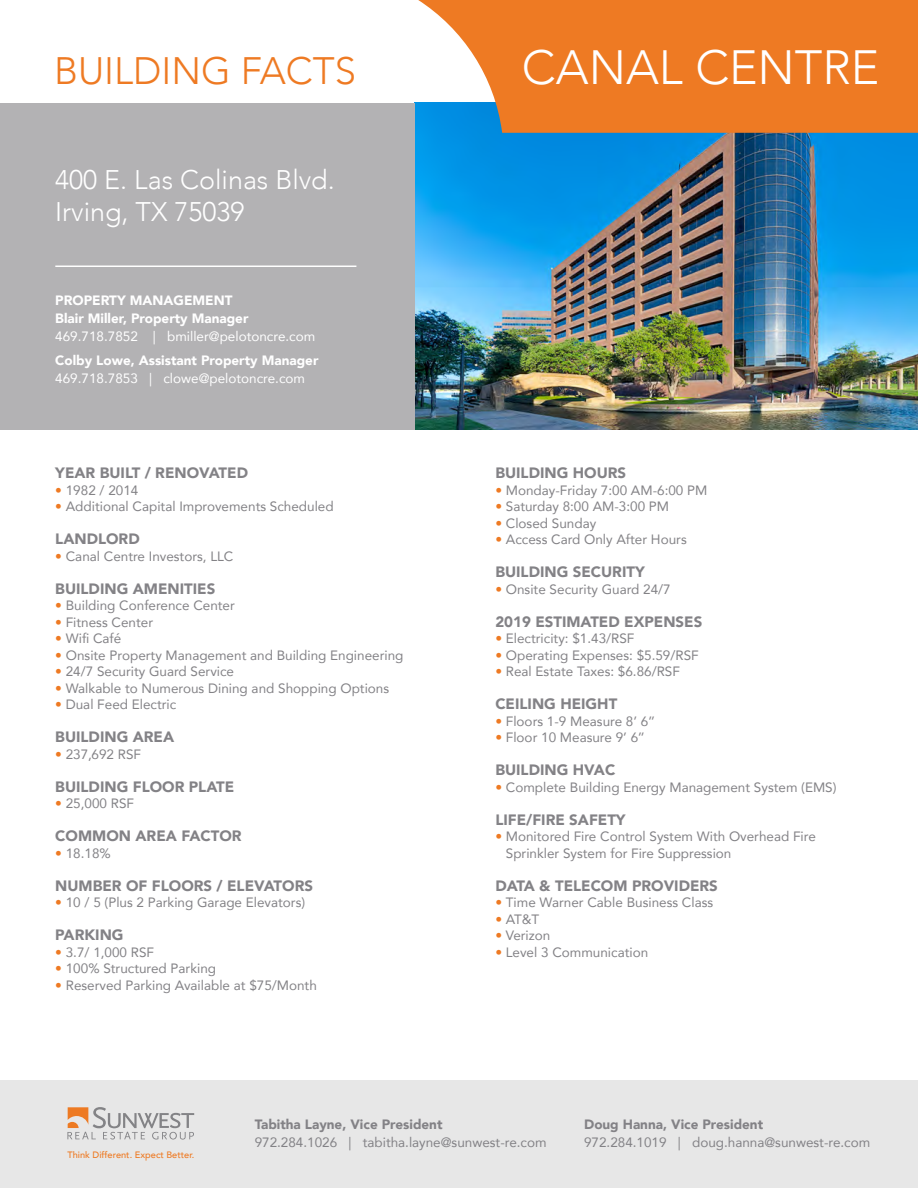
<style>
.page{position:relative;width:918px;height:1188px;background:#fff}
.page>*{position:absolute;margin:0;border:0;box-sizing:border-box;transform-origin:0 0}
.t1{font:300 48px "Avenir";color:#fff}
.t2{font:300 38.25px "Avenir";color:#ee7a23}
.t3{font:300 26.85px "Avenir";color:#fff}
.t4{font:900 15px "Avenir";color:#838286}
.t5{font:13.5px/16.5px "Avenir";color:#838286}
.t6{font:900 13.5px/18px "Avenir";color:#fff}
.t7{font:13.5px/18px "Avenir";color:#fff}
.t8{font:900 13.5px "Avenir";color:#838286}
.t9{font:500 9.3px "Avenir";color:#ee7a23}
.s1{font-weight:900}
.s2{font-weight:400}
.s3{color:#ee7a23}
</style>
<div class="page">
<img style="left:415px;top:103px;width:503px;height:327px">
<div style="left:0;top:103px;width:415px;height:327px;background:#b3b2b4"></div>
<svg style="left:417px;top:0;width:501px;height:133px;background:#e5843b"></svg>
<hr style="left:55px;top:266px;width:301px;height:1px;background:#fff">
<div style="left:0;top:1080px;width:918px;height:108px;background:#e7e7e7"></div>
<svg style="left:67px;top:1107px;width:127px;height:33px"></svg>
<p class="t2" style="left:54px;top:48px;width:304px">BUILDING FACTS</p>
<p class="t3" style="left:55px;top:164px;width:281px">400 E. Las Colinas Blvd.</p>
<p class="t3" style="left:55px;top:196px;width:191px">Irving, TX 75039</p>
<p class="t6" style="left:55px;top:291px;width:179px">PROPERTY MANAGEMENT</p>
<p class="t7" style="left:55px;top:309px;width:261px"><span class="s1">Blair Miller, Property Manager<br></span>469.718.7852 | bmiller@pelotoncre.com</p>
<p class="t6" style="left:55px;top:351px;width:265px">Colby Lowe, Assistant Property Manager<br><span class="s2">469.718.7853 | clowe@pelotoncre.com</span></p>
<p class="t4" style="left:55px;top:460px;width:194px">YEAR BUILT / RENOVATED</p>
<p class="t5" style="left:55px;top:481px;width:85px"><span class="s3">•</span> 1982 / 2014</p>
<p class="t5" style="left:55px;top:498px;width:280px"><span class="s3">•</span> Additional Capital Improvements Scheduled</p>
<p class="t4" style="left:55px;top:526px;width:86px">LANDLORD</p>
<p class="t5" style="left:55px;top:547px;width:180px"><span class="s3">•</span> Canal Centre Investors, LLC</p>
<p class="t4" style="left:55px;top:576px;width:161px">BUILDING AMENITIES</p>
<p class="t5" style="left:55px;top:597px;width:181px"><span class="s3">•</span> Building Conference Center</p>
<p class="t5" style="left:55px;top:613px;width:99px"><span class="s3">•</span> Fitness Center</p>
<p class="t5" style="left:55px;top:630px;width:68px"><span class="s3">•</span> Wifi Café</p>
<p class="t5" style="left:55px;top:646px;width:350px"><span class="s3">•</span> Onsite Property Management and Building Engineering</p>
<p class="t5" style="left:55px;top:663px;width:180px"><span class="s3">•</span> 24/7 Security Guard Service</p>
<p class="t5" style="left:55px;top:679px;width:335px"><span class="s3">•</span> Walkable to Numerous Dining and Shopping Options</p>
<p class="t5" style="left:55px;top:696px;width:123px"><span class="s3">•</span> Dual Feed Electric</p>
<p class="t4" style="left:55px;top:724px;width:120px">BUILDING AREA</p>
<p class="t5" style="left:55px;top:745px;width:87px"><span class="s3">•</span> 237,692 RSF</p>
<p class="t4" style="left:55px;top:774px;width:180px">BUILDING FLOOR PLATE</p>
<p class="t5" style="left:55px;top:795px;width:80px"><span class="s3">•</span> 25,000 RSF</p>
<p class="t4" style="left:55px;top:823px;width:188px">COMMON AREA FACTOR</p>
<p class="t5" style="left:55px;top:844px;width:57px"><span class="s3">•</span> 18.18%</p>
<p class="t4" style="left:55px;top:873px;width:259px">NUMBER OF FLOORS / ELEVATORS</p>
<p class="t5" style="left:55px;top:894px;width:251px"><span class="s3">•</span> 10 / 5 (Plus 2 Parking Garage Elevators)</p>
<p class="t4" style="left:55px;top:922px;width:70px">PARKING</p>
<p class="t5" style="left:55px;top:943px;width:100px"><span class="s3">•</span> 3.7/ 1,000 RSF</p>
<p class="t5" style="left:55px;top:960px;width:162px"><span class="s3">•</span> 100% Structured Parking</p>
<p class="t5" style="left:55px;top:976px;width:263px"><span class="s3">•</span> Reserved Parking Available at $75/Month</p>
<p class="t1" style="left:522px;top:39px;width:359px">CANAL CENTRE</p>
<p class="t4" style="left:495px;top:460px;width:132px">BUILDING HOURS</p>
<p class="t5" style="left:495px;top:481px;width:214px"><span class="s3">•</span> Monday-Friday 7:00 AM-6:00 PM</p>
<p class="t5" style="left:495px;top:498px;width:175px"><span class="s3">•</span> Saturday 8:00 AM-3:00 PM</p>
<p class="t5" style="left:495px;top:514px;width:102px"><span class="s3">•</span> Closed Sunday</p>
<p class="t5" style="left:495px;top:531px;width:193px"><span class="s3">•</span> Access Card Only After Hours</p>
<p class="t4" style="left:495px;top:559px;width:151px">BUILDING SECURITY</p>
<p class="t5" style="left:495px;top:580px;width:177px"><span class="s3">•</span> Onsite Security Guard 24/7</p>
<p class="t4" style="left:495px;top:609px;width:208px">2019 ESTIMATED EXPENSES</p>
<p class="t5" style="left:495px;top:630px;width:141px"><span class="s3">•</span> Electricity: $1.43/RSF</p>
<p class="t5" style="left:495px;top:646px;width:205px"><span class="s3">•</span> Operating Expenses: $5.59/RSF</p>
<p class="t5" style="left:495px;top:663px;width:186px"><span class="s3">•</span> Real Estate Taxes: $6.86/RSF</p>
<p class="t4" style="left:495px;top:691px;width:123px">CEILING HEIGHT</p>
<p class="t5" style="left:495px;top:712px;width:161px"><span class="s3">•</span> Floors 1-9 Measure 8’ 6’’</p>
<p class="t5" style="left:495px;top:729px;width:151px"><span class="s3">•</span> Floor 10 Measure 9’ 6’’</p>
<p class="t4" style="left:495px;top:757px;width:121px">BUILDING HVAC</p>
<p class="t5" style="left:495px;top:778px;width:343px"><span class="s3">•</span> Complete Building Energy Management System (EMS)</p>
<p class="t4" style="left:495px;top:807px;width:132px">LIFE/FIRE SAFETY</p>
<p class="t5" style="left:506px;top:828px;width:311px;text-indent:-11px"><span class="s3">•</span> Monitored Fire Control System With Overhead Fire<br>Sprinkler System for Fire Suppression</p>
<p class="t4" style="left:495px;top:873px;width:224px">DATA &amp; TELECOM PROVIDERS</p>
<p class="t5" style="left:495px;top:894px;width:219px"><span class="s3">•</span> Time Warner Cable Business Class</p>
<p class="t5" style="left:495px;top:910px;width:46px"><span class="s3">•</span> AT&amp;T</p>
<p class="t5" style="left:495px;top:927px;width:57px"><span class="s3">•</span> Verizon</p>
<p class="t5" style="left:495px;top:943px;width:154px"><span class="s3">•</span> Level 3 Communication</p>
<p class="t9" style="left:67px;top:1147px;width:129px">Think Different. Expect Better.</p>
<p class="t8" style="left:255px;top:1112px;width:189px">Tabitha Layne, Vice President</p>
<p class="t5" style="left:255px;top:1133px;width:293px">972.284.1026 | tabitha.layne@sunwest-re.com</p>
<p class="t8" style="left:584px;top:1112px;width:181px">Doug Hanna, Vice President</p>
<p class="t5" style="left:584px;top:1133px;width:288px">972.284.1019 | doug.hanna@sunwest-re.com</p>
</div>
